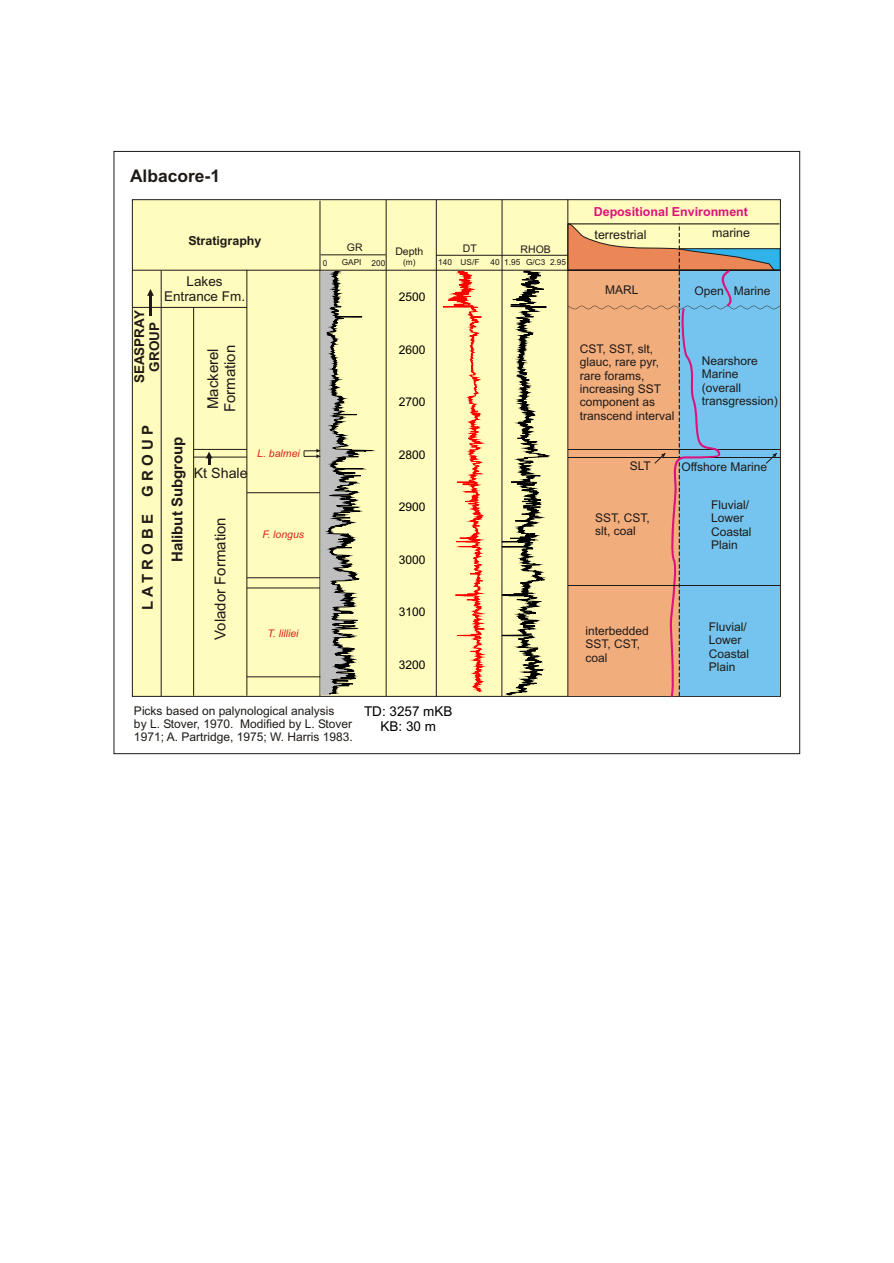
<style>
.page{position:relative;width:894px;height:1263px;background:#fff}
.page>*{position:absolute;margin:0;border:0;box-sizing:border-box;transform-origin:0 0}
.t1{font:700 17.4px "Arial";color:#1f1a17}
.t2{font:15px/16.8px "Arial";color:#1f1a17}
.t3{font:700 15px "Arial";color:#1f1a17}
.t4{font:700 15px "Arial";letter-spacing:.28em;color:#1f1a17}
.t5{font:14.25px "Arial";color:#1f1a17}
.t6{font:13.5px/15.1px "Arial";color:#1f1a17;text-align:center}
.t7{font:13.5px/15.1px "Arial";color:#000;text-align:center}
.t8{font:700 13.5px/15.1px "Arial";color:#1f1a17;text-align:center}
.t9{font:700 12.45px "Arial";color:#de127a}
.t10{font:12.45px "Arial";color:#1f1a17}
.t11{font:700 12.45px "Arial";color:#1f1a17}
.t12{font:12px/13.4px "Arial";color:#1f1a17}
.t13{font:12px "Arial";color:#000}
.t14{font:italic 10.5px "Arial";color:#d9261c}
.t15{font:10.5px "Arial";color:#1f1a17}
.t16{font:8.25px "Arial";color:#1f1a17}
</style>
<div class="page">
<div style="left:132px;top:199px;width:649px;height:498px;background:#fffcbd;border:1px solid #1f1a17"></div>
<hr style="left:247px;top:492px;width:73px;height:1px;background:#1f1a17">
<hr style="left:321px;top:255px;width:65px;height:1px;background:#1f1a17">
<hr style="left:436px;top:255px;width:132px;height:1px;background:#1f1a17">
<hr style="left:161px;top:271px;width:1px;height:425px;background:#1f1a17">
<hr style="left:193px;top:307px;width:1px;height:389px;background:#1f1a17">
<hr style="left:247px;top:270px;width:1px;height:426px;background:#1f1a17">
<hr style="left:568px;top:199px;width:1px;height:497px;background:#1f1a17">
<hr style="left:132px;top:270px;width:648px;height:1px;background:#1f1a17">
<hr style="left:149px;top:296px;width:3px;height:20px;background:#1f1a17">
<svg style="left:147px;top:289px;width:7px;height:7px"></svg>
<hr style="left:320px;top:201px;width:1px;height:495px;background:#1f1a17">
<hr style="left:386px;top:200px;width:1px;height:496px;background:#1f1a17">
<hr style="left:436px;top:200px;width:1px;height:497px;background:#1f1a17">
<hr style="left:502px;top:200px;width:1px;height:497px;background:#1f1a17">
<hr style="left:247px;top:578px;width:73px;height:1px;background:#1f1a17">
<hr style="left:133px;top:307px;width:114px;height:1px;background:#1f1a17">
<hr style="left:194px;top:449px;width:53px;height:1px;background:#1f1a17">
<svg style="left:443px;top:271px;width:43px;height:421px"></svg>
<svg style="left:501px;top:271px;width:50px;height:424px"></svg>
<hr style="left:247px;top:588px;width:73px;height:1px;background:#1f1a17">
<hr style="left:247px;top:677px;width:73px;height:1px;background:#1f1a17">
<hr style="left:194px;top:457px;width:53px;height:1px;background:#1f1a17">
<svg style="left:304px;top:271px;width:70px;height:424px"></svg>
<svg style="left:567px;top:219px;width:213px;height:478px;background:#b7b3ac"></svg>
<svg style="left:206px;top:452px;width:6px;height:13px"></svg>
<hr style="left:568px;top:586px;width:212px;height:1px;background:#1f1a17">
<h1 class="t1" style="left:130px;top:169px;width:92px">Albacore-1</h1>
<p class="t11" style="left:188px;top:236px;width:75px">Stratigraphy</p>
<p class="t6" style="left:164px;top:275px;width:83px">Lakes<br>Entrance Fm.</p>
<p class="t8" style="left:133px;top:383px;width:75px;rotate:-90deg">SEASPRAY<br>GROUP</p>
<p class="t4" style="left:142px;top:610px;width:186px;rotate:-90deg">LATROBE GROUP</p>
<p class="t2" style="left:206px;top:412px;width:69px;rotate:-90deg">Mackerel<br>Formation</p>
<p class="t3" style="left:171px;top:562px;width:127px;rotate:-90deg">Halibut Subgroup</p>
<p class="t5" style="left:194px;top:467px;width:55px">Kt Shale</p>
<p class="t2" style="left:213px;top:640px;width:124px;rotate:-90deg">Volador Formation</p>
<p class="t14" style="left:257px;top:450px;width:44px">L. balmei</p>
<p class="t14" style="left:262px;top:531px;width:43px">F. longus</p>
<p class="t14" style="left:267px;top:630px;width:33px">T. lilliei</p>
<p class="t15" style="left:347px;top:243px;width:17px">GR</p>
<p class="t16" style="left:323px;top:260px;width:6px">0</p>
<p class="t16" style="left:342px;top:259px;width:45px">GAPI 200</p>
<p class="t15" style="left:395px;top:247px;width:30px">Depth</p>
<p class="t16" style="left:403px;top:259px;width:14px">(m)</p>
<p class="t13" style="left:399px;top:292px;width:28px">2500</p>
<p class="t15" style="left:463px;top:244px;width:15px">DT</p>
<p class="t16" style="left:438px;top:259px;width:43px">140 US/F</p>
<p class="t16" style="left:491px;top:259px;width:11px">40</p>
<p class="t15" style="left:521px;top:246px;width:32px">RHOB</p>
<p class="t16" style="left:504px;top:259px;width:63px">1.95 G/C3 2.95</p>
<p class="t13" style="left:399px;top:345px;width:28px">2600</p>
<p class="t13" style="left:399px;top:397px;width:28px">2700</p>
<p class="t13" style="left:399px;top:450px;width:28px">2800</p>
<p class="t13" style="left:399px;top:503px;width:28px">2900</p>
<p class="t13" style="left:399px;top:555px;width:28px">3000</p>
<p class="t13" style="left:399px;top:607px;width:28px">3100</p>
<p class="t13" style="left:399px;top:660px;width:28px">3200</p>
<p class="t12" style="left:134px;top:705px;width:220px">Picks based on palynological analysis<br>by L. Stover, 1970. Modified by L. Stover<br>1971; A. Partridge, 1975; W. Harris 1983.</p>
<p class="t7" style="left:364px;top:705px;width:90px">TD: 3257 mKB<br>KB: 30 m</p>
<p class="t9" style="left:594px;top:207px;width:156px">Depositional Environment</p>
<p class="t10" style="left:595px;top:230px;width:53px">terrestrial</p>
<p class="t10" style="left:712px;top:228px;width:40px">marine</p>
<p class="t12" style="left:605px;top:284px;width:35px">MARL</p>
<p class="t12" style="left:695px;top:285px;width:78px">Open Marine</p>
<p class="t12" style="left:580px;top:343px;width:96px">CST, SST, slt, glauc, rare pyr, rare forams, increasing SST component as transcend interval</p>
<p class="t12" style="left:702px;top:355px;width:78px">Nearshore<br>Marine (overall transgression)</p>
<p class="t12" style="left:630px;top:460px;width:23px">SLT</p>
<p class="t12" style="left:681px;top:461px;width:87px">Offshore Marine</p>
<p class="t12" style="left:595px;top:512px;width:56px">SST, CST, slt, coal</p>
<p class="t12" style="left:711px;top:499px;width:42px">Fluvial/<br>Lower<br>Coastal<br>Plain</p>
<p class="t12" style="left:585px;top:625px;width:65px">interbedded<br>SST, CST, coal</p>
<p class="t12" style="left:709px;top:621px;width:42px">Fluvial/<br>Lower<br>Coastal<br>Plain</p>
</div>
